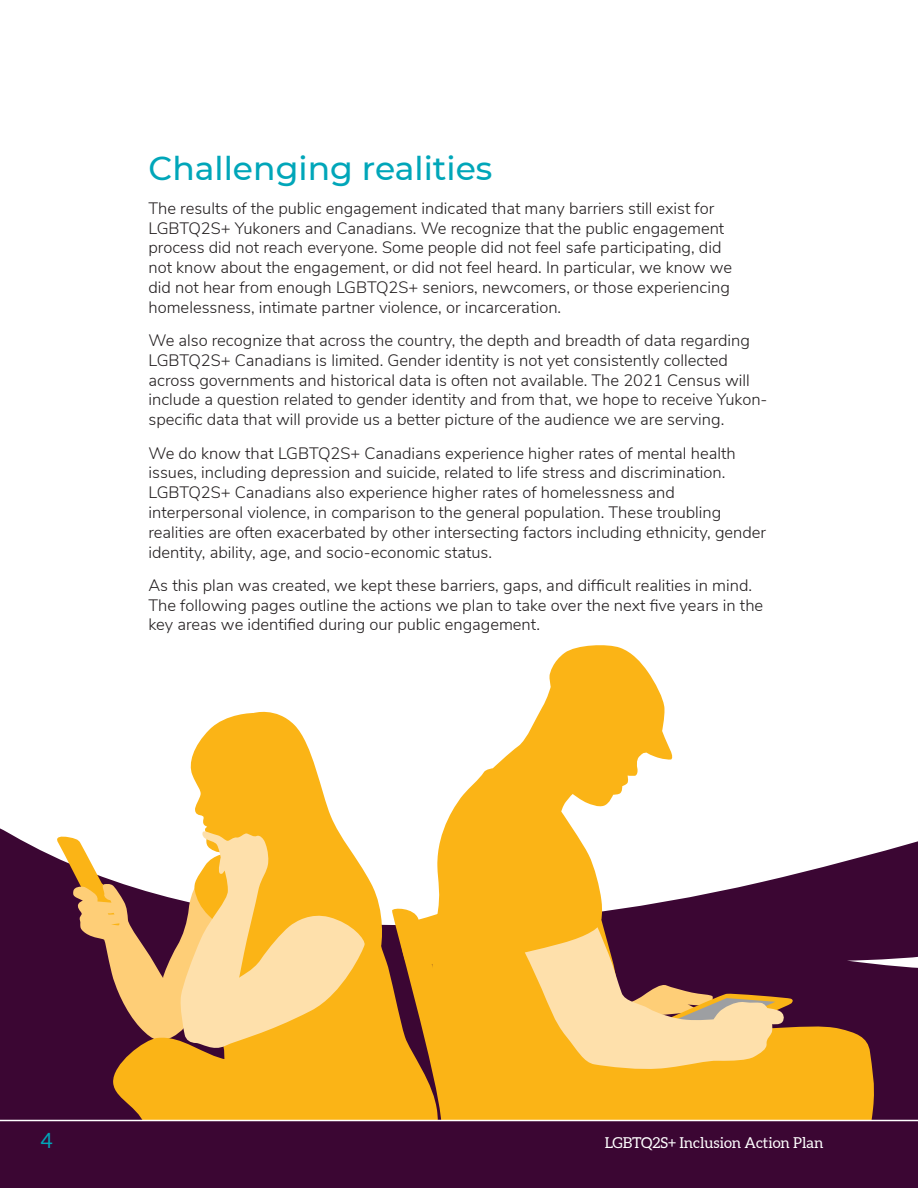
<style>
.page{position:relative;width:918px;height:1188px;background:#fff}
.page>*{position:absolute;margin:0;border:0;box-sizing:border-box;transform-origin:0 0}
.t1{font:500 33px "Montserrat";color:#00a6b9}
.t2{font:21px "Aleo";color:#00a6b9}
.t3{font:300 16.5px/19.8px "Nunito Sans";color:#231f20}
.t4{font:15px "Aleo";color:#fff}
</style>
<div class="page">
<div style="left:0;top:828px;width:918px;height:360px;background:#3b0633"></div>
<svg style="left:874px;top:894px;width:44px;height:82px;background:#4d1c45"></svg>
<svg style="left:112px;top:711px;width:318px;height:409px;fill:#fbb416"></svg>
<svg style="left:57px;top:831px;width:309px;height:221px;background:#d8aa6c"></svg>
<svg style="left:391px;top:894px;width:39px;height:226px;background:#c98d32"></svg>
<svg style="left:430px;top:645px;width:444px;height:475px"></svg>
<svg style="left:525px;top:927px;width:269px;height:144px;background:#bc8e63"></svg>
<hr style="left:0;top:1120px;width:918px;height:1px;background:#fff">
<h1 class="t1" style="left:148px;top:146px;width:346px">Challenging realities</h1>
<p class="t3" style="left:148px;top:197px;width:585px">The results of the public engagement indicated that many barriers still exist for LGBTQ2S+ Yukoners and Canadians. We recognize that the public engagement process did not reach everyone. Some people did not feel safe participating, did not know about the engagement, or did not feel heard. In particular, we know we did not hear from enough LGBTQ2S+ seniors, newcomers, or those experiencing homelessness, intimate partner violence, or incarceration.</p>
<p class="t3" style="left:148px;top:329px;width:621px">We also recognize that across the country, the depth and breadth of data regarding LGBTQ2S+ Canadians is limited. Gender identity is not yet consistently collected across governments and historical data is often not available. The 2021 Census will include a question related to gender identity and from that, we hope to receive Yukon&shy;specific data that will provide us a better picture of the audience we are serving.</p>
<p class="t3" style="left:148px;top:442px;width:619px">We do know that LGBTQ2S+ Canadians experience higher rates of mental health issues, including depression and suicide, related to life stress and discrimination.<br>LGBTQ2S+ Canadians also experience higher rates of homelessness and interpersonal violence, in comparison to the general population. These troubling realities are often exacerbated by other intersecting factors including ethnicity, gender identity, ability, age, and socio-economic status.</p>
<p class="t3" style="left:148px;top:574px;width:616px">As this plan was created, we kept these barriers, gaps, and difficult realities in mind.<br>The following pages outline the actions we plan to take over the next five years in the key areas we identified during our public engagement.</p>
<p class="t2" style="left:40px;top:1128px;width:14px">4</p>
<p class="t4" style="left:605px;top:1133px;width:220px">LGBTQ2S+ Inclusion Action Plan</p>
</div>
